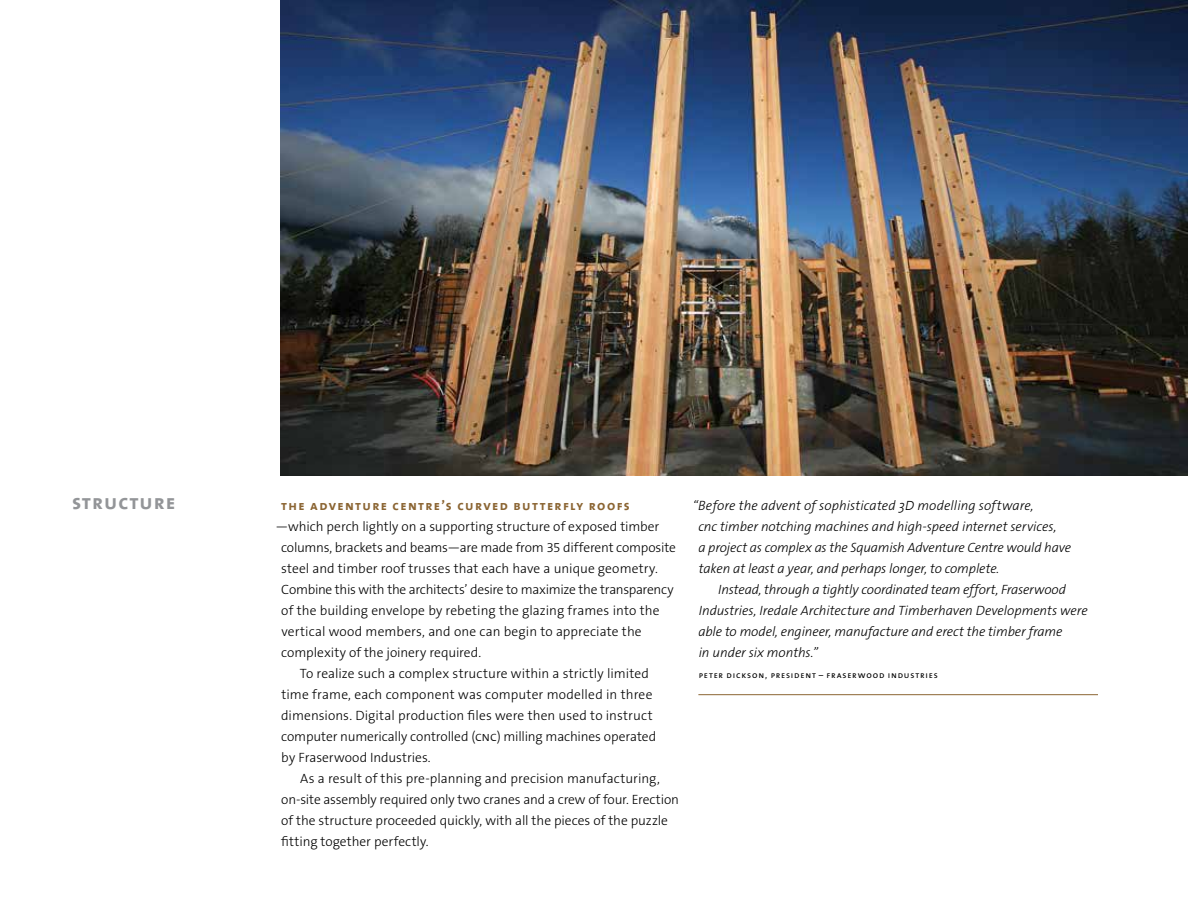
<style>
.page{position:relative;width:1188px;height:918px;background:#fff}
.page>*{position:absolute;margin:0;border:0;box-sizing:border-box;transform-origin:0 0}
.t1{font:21px "The Sans Bold Caps";letter-spacing:.05em;color:#939598}
.t2{font:300 13.5px "The Sans B3";color:#000}
.t3{font:italic 300 13.5px/21px "The Sans B3";letter-spacing:-.005em;color:#000}
.t4{font:300 13.5px "The Sans B3";letter-spacing:-.02em;color:#000}
.t5{font:13.5px "The Sans Bold Caps";letter-spacing:.1em;color:#8b6533}
.t6{font:9px "The Sans Regular Caps";letter-spacing:.09em;color:#000}
.s1{font-family:"The Sans Light Caps";font-weight:400}
.s2{font-family:"The Sans"}
</style>
<div class="page">
<hr style="left:698px;top:694px;width:400px;height:1px;background:#8b6533">
<img style="left:281px;top:0;width:907px;height:475px">
<h1 class="t1" style="left:72px;top:485px;width:105px">structure</h1>
<p class="t5" style="left:281px;top:494px;width:350px">the adventure centre’s curved butterfly roofs</p>
<p class="t2" style="left:275px;top:520px;width:386px">—which perch lightly on a supporting structure of exposed timber</p>
<p class="t2" style="left:281px;top:541px;width:396px">columns, brackets and beams—are made from 35 different composite</p>
<p class="t2" style="left:281px;top:562px;width:378px">steel and timber roof trusses that each have a unique geometry.</p>
<p class="t4" style="left:281px;top:583px;width:394px">Combine this with the architects’ desire to maximize the transparency</p>
<p class="t2" style="left:281px;top:604px;width:380px">of the building envelope by rebeting the glazing frames into the</p>
<p class="t2" style="left:281px;top:625px;width:362px">vertical wood members, and one can begin to appreciate the</p>
<p class="t2" style="left:281px;top:646px;width:202px">complexity of the joinery required.</p>
<p class="t2" style="left:300px;top:667px;width:351px">To realize such a complex structure within a strictly limited</p>
<p class="t2" style="left:281px;top:688px;width:373px">time frame, each component was computer modelled in three</p>
<p class="t2" style="left:281px;top:709px;width:373px">dimensions. Digital production files were then used to instruct</p>
<p class="t2" style="left:281px;top:730px;width:377px">computer numerically controlled (<span class="s1">cnc</span>) milling machines operated</p>
<p class="t2" style="left:281px;top:751px;width:151px">by Fraserwood Industries.</p>
<p class="t2" style="left:300px;top:772px;width:361px">As a result of this pre-planning and precision manufacturing,</p>
<p class="t2" style="left:281px;top:793px;width:399px">on-site assembly required only two cranes and a crew of four. Erection</p>
<p class="t2" style="left:281px;top:814px;width:388px">of the structure proceeded quickly, with all the pieces of the puzzle</p>
<p class="t2" style="left:281px;top:835px;width:149px">fitting together perfectly.</p>
<p class="t3" style="left:698px;top:495px;width:374px;text-indent:-6px">“Before the advent of sophisticated <span class="s2">3D</span> modelling software,<br><span class="s2">cnc</span> timber notching machines and high-speed internet services,<br>a project as complex as the Squamish Adventure Centre would have taken at least a year, and perhaps longer, to complete.</p>
<p class="t3" style="left:698px;top:580px;width:391px;text-indent:20px">Instead, through a tightly coordinated team effort, Fraserwood Industries, Iredale Architecture and Timberhaven Developments were able to model, engineer, manufacture and erect the timber frame<br>in under six months.”</p>
<p class="t6" style="left:699px;top:670px;width:241px">peter dickson, president – fraserwood industries</p>
</div>
